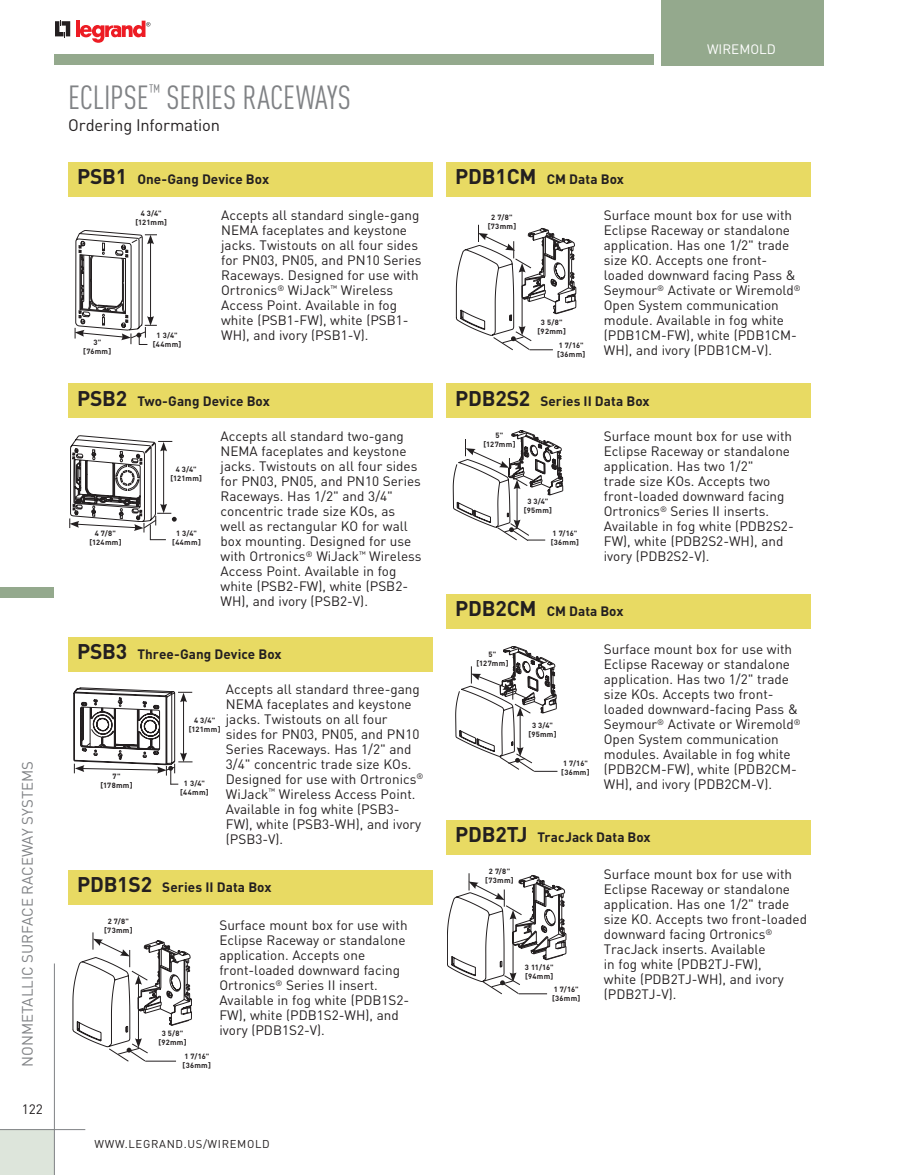
<style>
.page{position:relative;width:905px;height:1175px;background:#fff}
.page>*{position:absolute;margin:0;border:0;box-sizing:border-box;transform-origin:0 0}
.t1{font:condensed 33px "DIN Pro";letter-spacing:-.005em;color:#808285}
.t2{font:16.5px "DIN Pro";letter-spacing:-.01em;color:#231f20}
.t3{font:15px "DIN Pro";color:#808285}
.t4{font:13.5px/15px "DIN Pro";color:#231f20}
.t5{font:700 13.5px "DIN Pro";letter-spacing:.005em;color:#231f20}
.t6{font:13.5px "DIN Pro";color:#fff}
.t7{font:11.25px "DIN Pro";letter-spacing:.06em;color:#231f20}
.t8{font:700 7.5px/9px "DIN Pro";letter-spacing:.04em;color:#231f20;text-align:center}
.s1{font-size:21px}
</style>
<div class="page">
<div style="left:0;top:587px;width:54px;height:11px;background:#94a98d"></div>
<div style="left:0;top:1129px;width:54px;height:45px;background:#dde5db"></div>
<hr style="left:54px;top:963px;width:1px;height:211px;background:#808285">
<hr style="left:76px;top:21px;width:3px;height:16px;background:#ed1c24">
<svg style="left:80px;top:21px;width:70px;height:22px"></svg>
<svg style="left:55px;top:20px;width:15px;height:18px"></svg>
<div style="left:54px;top:54px;width:599px;height:11px;background:#94a98d"></div>
<div style="left:661px;top:0;width:163px;height:65px;background:#94a98d"></div>
<hr style="left:0;top:1129px;width:85px;height:1px;background:#808285">
<svg style="left:72px;top:932px;width:120px;height:130px"></svg>
<hr style="left:145px;top:1060px;width:31px;height:1px;background:#231f20">
<svg style="left:456px;top:225px;width:120px;height:126px"></svg>
<svg style="left:453px;top:430px;width:110px;height:111px"></svg>
<svg style="left:455px;top:646px;width:102px;height:126px"></svg>
<div style="left:68px;top:870px;width:365px;height:34px;background:#e8da63"></div>
<div style="left:446px;top:162px;width:365px;height:35px;background:#e8da63"></div>
<div style="left:446px;top:383px;width:365px;height:35px;background:#e8da63"></div>
<div style="left:446px;top:594px;width:365px;height:35px;background:#e8da63"></div>
<svg style="left:447px;top:873px;width:119px;height:121px"></svg>
<div style="left:446px;top:820px;width:365px;height:34px;background:#e8da63"></div>
<div style="left:68px;top:637px;width:365px;height:34px;background:#e8da63"></div>
<svg style="left:73px;top:687px;width:119px;height:97px"></svg>
<svg style="left:74px;top:230px;width:83px;height:115px"></svg>
<div style="left:68px;top:162px;width:365px;height:34px;background:#e8da63"></div>
<svg style="left:69px;top:435px;width:108px;height:105px"></svg>
<div style="left:68px;top:383px;width:365px;height:35px;background:#e8da63"></div>
<p class="t3" style="left:17px;top:1066px;width:306px;rotate:-90deg">NONMETALLIC SURFACE RACEWAY SYSTEMS</p>
<p class="t4" style="left:22px;top:1100px;width:23px">122</p>
<h1 class="t1" style="left:68px;top:78px;width:284px">ECLIPSE<sup>™</sup> SERIES RACEWAYS</h1>
<p class="t2" style="left:68px;top:114px;width:154px">Ordering Information</p>
<p class="t5" style="left:77px;top:170px;width:193px"><span class="s1">PSB1</span> One-Gang Device Box</p>
<p class="t8" style="left:135px;top:208px;width:33px">4 3/4" [121mm]</p>
<p class="t8" style="left:83px;top:338px;width:30px">3" [76mm]</p>
<p class="t8" style="left:153px;top:330px;width:30px">1 3/4" [44mm]</p>
<p class="t4" style="left:221px;top:207px;width:202px">Accepts all standard single-gang<br>NEMA faceplates and keystone jacks. Twistouts on all four sides for PN03, PN05, and PN10 series<br>Raceways. Designed for use with<br>Ortronics<sup>®</sup> wiJack<sup>™</sup> wireless<br>Access Point. Available in fog white (PsB1-Fw), white (PsB1- wH), and ivory (PsB1-V).</p>
<p class="t5" style="left:77px;top:391px;width:194px"><span class="s1">PSB2</span> Two-Gang Device Box</p>
<p class="t8" style="left:89px;top:528px;width:34px">4 7/8" [124mm]</p>
<p class="t8" style="left:170px;top:464px;width:33px">4 3/4" [121mm]</p>
<p class="t8" style="left:172px;top:528px;width:30px">1 3/4" [44mm]</p>
<p class="t4" style="left:220px;top:428px;width:202px">Accepts all standard two-gang<br>NEMA faceplates and keystone jacks. Twistouts on all four sides for PN03, PN05, and PN10 series<br>Raceways. Has 1/2" and 3/4" concentric trade size KOs, as well as rectangular KO for wall box mounting. Designed for use with Ortronics<sup>®</sup> wiJack<sup>™</sup> wireless<br>Access Point. Available in fog white (PsB2-Fw), white (PsB2- wH), and ivory (PsB2-V).</p>
<p class="t5" style="left:77px;top:645px;width:206px"><span class="s1">PSB3</span> Three-Gang Device Box</p>
<p class="t4" style="left:226px;top:680px;width:199px">Accepts all standard three-gang<br>NEMA faceplates and keystone jacks. Twistouts on all four<br>sides for PN03, PN05, and PN10 series Raceways. Has 1/2" and<br>3/4" concentric trade size KOs.<br>Designed for use with Ortronics<sup>® </sup>wiJack<sup>™</sup> wireless Access Point.<br>Available in fog white (PsB3-<br>Fw), white (PsB3-wH), and ivory (PsB3-V).</p>
<p class="t8" style="left:189px;top:715px;width:33px">4 3/4" [121mm]</p>
<p class="t8" style="left:100px;top:771px;width:34px">7" [178mm]</p>
<p class="t8" style="left:180px;top:779px;width:30px">1 3/4" [44mm]</p>
<p class="t5" style="left:77px;top:878px;width:196px"><span class="s1">PDB1S2</span> Series II Data Box</p>
<p class="t8" style="left:104px;top:916px;width:30px">2 7/8" [73mm]</p>
<p class="t8" style="left:158px;top:1028px;width:30px">3 5/8" [92mm]</p>
<p class="t8" style="left:183px;top:1051px;width:30px;text-align:left">1 7/16" [36mm]</p>
<p class="t4" style="left:219px;top:917px;width:191px">surface mount box for use with<br>Eclipse Raceway or standalone application. Accepts one front-loaded downward facing<br>Ortronics<sup>®</sup> series II insert.<br>Available in fog white (PDB1s2-<br>Fw), white (PDB1s2-wH), and ivory (PDB1s2-V).</p>
<p class="t7" style="left:95px;top:1135px;width:177px">www.LEGRAND.us/WIREMOLD</p>
<p class="t5" style="left:455px;top:170px;width:170px"><span class="s1">PDB1CM</span> CM Data Box</p>
<p class="t6" style="left:707px;top:40px;width:70px">WIREMOLD</p>
<p class="t8" style="left:487px;top:212px;width:30px">2 7/8" [73mm]</p>
<p class="t8" style="left:537px;top:317px;width:30px">3 5/8" [92mm]</p>
<p class="t8" style="left:557px;top:340px;width:30px;text-align:left">1 7/16" [36mm]</p>
<p class="t4" style="left:604px;top:207px;width:198px">surface mount box for use with<br>Eclipse Raceway or standalone application. Has one 1/2" trade size KO. Accepts one front&shy;loaded downward facing Pass &amp; seymour<sup>®</sup> Activate or wiremold<sup>®<br></sup>Open system communication module. Available in fog white (PDB1CM-Fw), white (PDB1CM&shy;wH), and ivory (PDB1CM-V).</p>
<p class="t5" style="left:455px;top:391px;width:196px"><span class="s1">PDB2S2</span> Series II Data Box</p>
<p class="t8" style="left:483px;top:430px;width:34px">5" [127mm]</p>
<p class="t8" style="left:524px;top:497px;width:30px">3 3/4" [95mm]</p>
<p class="t8" style="left:550px;top:528px;width:30px;text-align:left">1 7/16" [36mm]</p>
<p class="t4" style="left:604px;top:428px;width:191px">surface mount box for use with<br>Eclipse Raceway or standalone application. Has two 1/2"<br>trade size KOs. Accepts two front-loaded downward facing<br>Ortronics<sup>®</sup> series II inserts.<br>Available in fog white (PDB2s2-<br>Fw), white (PDB2s2-wH), and ivory (PDB2s2-V).</p>
<p class="t5" style="left:455px;top:602px;width:170px"><span class="s1">PDB2CM</span> CM Data Box</p>
<p class="t8" style="left:476px;top:649px;width:34px">5" [127mm]</p>
<p class="t8" style="left:528px;top:721px;width:30px">3 3/4" [95mm]</p>
<p class="t8" style="left:561px;top:758px;width:30px;text-align:left">1 7/16" [36mm]</p>
<p class="t4" style="left:604px;top:641px;width:198px">surface mount box for use with<br>Eclipse Raceway or standalone application. Has two 1/2" trade size KOs. Accepts two front&shy;loaded downward-facing Pass &amp; seymour<sup>®</sup> Activate or wiremold<sup>®<br></sup>Open system communication modules. Available in fog white (PDB2CM-Fw), white (PDB2CM&shy;wH), and ivory (PDB2CM-V).</p>
<p class="t5" style="left:455px;top:828px;width:197px"><span class="s1">PDB2TJ</span> TracJack Data Box</p>
<p class="t8" style="left:485px;top:866px;width:30px">2 7/8" [73mm]</p>
<p class="t8" style="left:525px;top:962px;width:30px;text-align:left">3 11/16" [94mm]</p>
<p class="t8" style="left:552px;top:984px;width:30px;text-align:left">1 7/16" [36mm]</p>
<p class="t4" style="left:604px;top:866px;width:205px">surface mount box for use with<br>Eclipse Raceway or standalone application. Has one 1/2" trade size KO. Accepts two front-loaded downward facing Ortronics<sup>®<br></sup>TracJack inserts. Available<br>in fog white (PDB2TJ-Fw),<br>white (PDB2TJ-wH), and ivory (PDB2TJ-V).</p>
</div>
